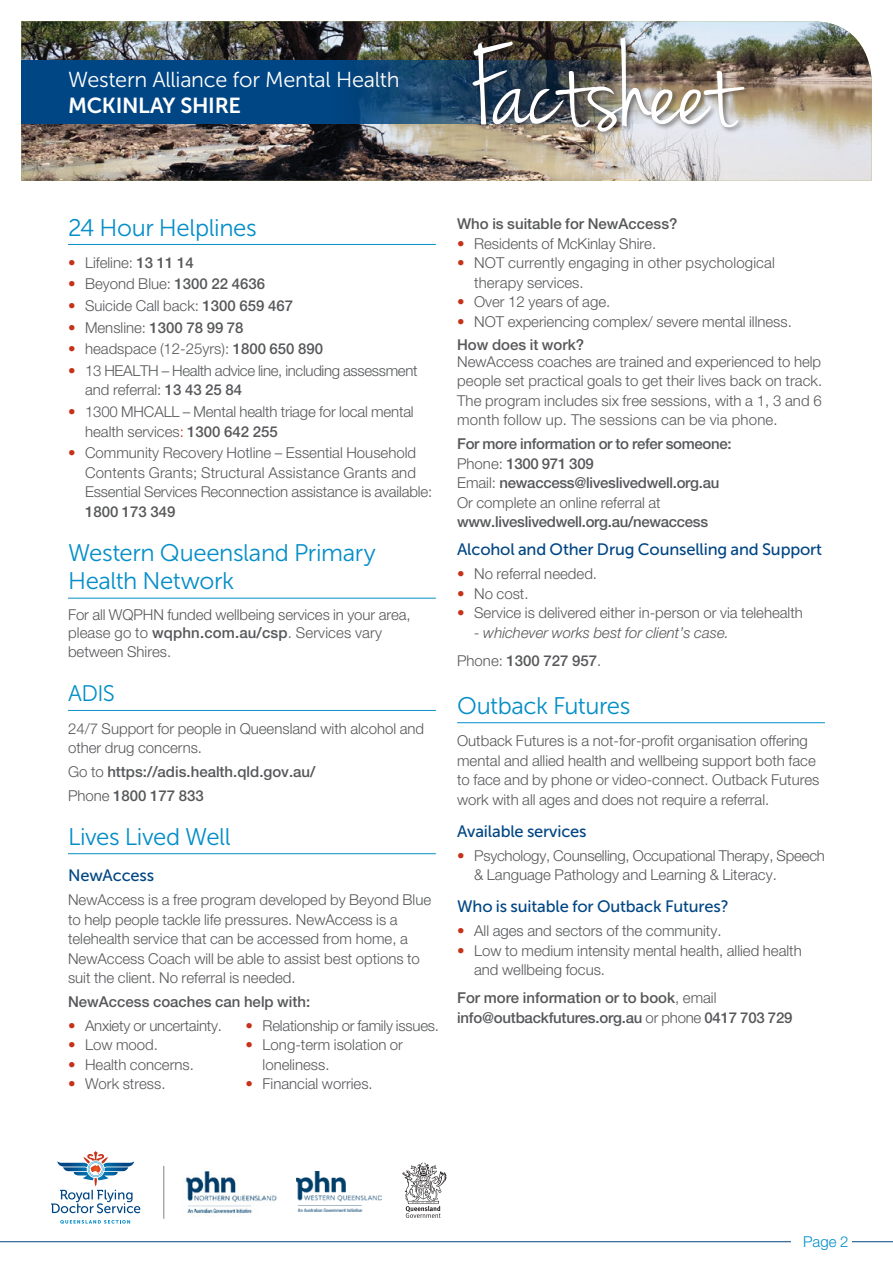
<style>
.page{position:relative;width:893px;height:1263px;background:#fff}
.page>*{position:absolute;margin:0;border:0;box-sizing:border-box;transform-origin:0 0}
.t1{font:120px "Jenna Sue";letter-spacing:-.015em;color:#fff}
.heading_MAIN{font:24px/28.5px "Museo Sans 300";letter-spacing:-.015em;color:#058ec8}
.heading_MAIN-2{font:22.5px "Museo Sans 300";color:#058ec8}
.t2{font:21.6px/26px "Museo Sans 300";letter-spacing:-.015em;color:#fff}
.sub_heading1{font:16.5px "Museo Sans 500";letter-spacing:-.01em;color:#004684}
.body{font:300 15px/19.5px "Helvetica Neue";color:#57585a}
.body-2{font:500 15px/19.5px "Helvetica Neue";letter-spacing:-.015em;color:#57585a}
.body-3{font:300 15px/19.5px "Helvetica Neue";letter-spacing:-.02em;color:#57585a}
.body-4{font:italic 300 15px "Helvetica Neue";color:#57585a}
.body-5{font:300 15px "Helvetica Neue";color:#058ec8}
.s1{font-family:"Museo Sans 700"}
.s2{color:#c5321a}
.s3{font-weight:500}
.s4{font-weight:300;color:#c5321a}
.s5{font-weight:300}
</style>
<div class="page">
<img style="left:21px;top:21px;width:851px;height:160px">
<hr style="left:68px;top:244px;width:368px;height:1px;background:#058ec8">
<hr style="left:68px;top:598px;width:368px;height:1px;background:#058ec8">
<hr style="left:68px;top:710px;width:368px;height:1px;background:#058ec8">
<hr style="left:68px;top:853px;width:368px;height:1px;background:#058ec8">
<svg style="left:21px;top:61px;width:449px;height:63px;background:#06477f"></svg>
<div style="left:470px;top:36px;width:281px;height:102px;background:#231f20;opacity:.55"></div>
<hr style="left:0;top:1241px;width:893px;height:1px;background:#004684">
<div style="left:792px;top:1229px;width:60px;height:23px;background:#fff"></div>
<svg style="left:51px;top:1151px;width:89px;height:62px"></svg>
<svg style="left:60px;top:1220px;width:70px;height:4px"></svg>
<img style="left:185px;top:1171px;width:92px;height:43px">
<img style="left:297px;top:1171px;width:84px;height:41px">
<svg style="left:402px;top:1162px;width:44px;height:56px"></svg>
<hr style="left:163px;top:1166px;width:1px;height:52px;background:#808285">
<hr style="left:457px;top:722px;width:368px;height:1px;background:#058ec8">
<p class="t2" style="left:68px;top:67px;width:333px">Western Alliance for Mental Health<br><span class="s1">MCKINLAY SHIRE</span></p>
<p class="t1" style="left:470px;top:20px;width:268px">Factsheet</p>
<p class="heading_MAIN" style="left:68px;top:213px;width:190px">24 Hour Helplines</p>
<p class="body" style="left:68px;top:252px;width:127px"><span class="s2">•</span> Lifeline: <span class="s3">13 11 14</span></p>
<p class="body" style="left:68px;top:274px;width:199px"><span class="s2">•</span> Beyond Blue: <span class="s3">1300 22 4636</span></p>
<p class="body" style="left:68px;top:296px;width:227px"><span class="s2">•</span> Suicide Call back: <span class="s3">1300 659 467</span></p>
<p class="body-2" style="left:68px;top:317px;width:177px"><span class="s4">•</span> <span class="s5">Mensline:</span> 1300 78 99 78</p>
<p class="body" style="left:68px;top:339px;width:257px"><span class="s2">•</span> headspace (12-25yrs): <span class="s3">1800 650 890</span></p>
<p class="body-3" style="left:85px;top:360px;width:334px;text-indent:-17px"><span class="s2">•</span> 13 HEALTH – Health advice line, including assessment and referral: <span class="s3">13 43 25 84</span></p>
<p class="body" style="left:85px;top:402px;width:330px;text-indent:-17px"><span class="s2">•</span> 1300 MHCALL – Mental health triage for local mental health services<span class="s2">:</span> <span class="s3">1300 642 255</span></p>
<p class="body" style="left:85px;top:443px;width:349px;text-indent:-17px"><span class="s2">•</span> Community Recovery Hotline – Essential Household Contents Grants; Structural Assistance Grants and Essential Services Reconnection assistance is available:<br><span class="s3">1800 173 349</span></p>
<p class="heading_MAIN" style="left:68px;top:538px;width:309px">Western Queensland Primary<br>Health Network</p>
<p class="body" style="left:68px;top:605px;width:344px;line-height:18px">For all WQPHN funded wellbeing services in your area, please go to <span class="s3">wqphn.com.au/csp</span>. Services vary</p>
<p class="body" style="left:68px;top:642px;width:105px">between Shires.</p>
<p class="heading_MAIN-2" style="left:68px;top:682px;width:48px">ADIS</p>
<p class="body" style="left:68px;top:718px;width:358px">24/7 Support for people in Queensland with alcohol and other drug concerns.</p>
<p class="body-2" style="left:68px;top:762px;width:249px"><span class="s5">Go to</span> https://adis.health.qld.gov.au/</p>
<p class="body-2" style="left:68px;top:785px;width:137px"><span class="s5">Phone</span> 1800 177 833</p>
<p class="heading_MAIN" style="left:68px;top:822px;width:164px">Lives Lived Well</p>
<p class="sub_heading1" style="left:68px;top:866px;width:88px">NewAccess</p>
<p class="body" style="left:68px;top:889px;width:365px">NewAccess is a free program developed by Beyond Blue to help people tackle life pressures. NewAccess is a telehealth service that can be accessed from home, a NewAccess Coach will be able to assist best options to suit the client. No referral is needed.</p>
<p class="body-2" style="left:68px;top:991px;width:244px">NewAccess coaches can help with:</p>
<p class="body" style="left:68px;top:1015px;width:155px"><span class="s2">•</span> Anxiety or uncertainty.</p>
<p class="body" style="left:68px;top:1035px;width:92px"><span class="s2">•</span> Low mood.</p>
<p class="body" style="left:68px;top:1054px;width:127px"><span class="s2">•</span> Health concerns.</p>
<p class="body" style="left:68px;top:1074px;width:99px"><span class="s2">•</span> Work stress.</p>
<p class="body" style="left:246px;top:1015px;width:195px"><span class="s2">•</span> Relationship or family issues.</p>
<p class="body" style="left:263px;top:1035px;width:142px;text-indent:-17px"><span class="s2">•</span> Long-term isolation or loneliness.</p>
<p class="body" style="left:246px;top:1074px;width:129px"><span class="s2">•</span> Financial worries.</p>
<p class="body-2" style="left:457px;top:214px;width:222px">Who is suitable for NewAccess?</p>
<p class="body" style="left:457px;top:233px;width:201px"><span class="s2">•</span> Residents of McKinlay Shire.</p>
<p class="body" style="left:474px;top:253px;width:302px;text-indent:-17px"><span class="s2">•</span> NOT currently engaging in other psychological therapy services.</p>
<p class="body" style="left:457px;top:292px;width:155px"><span class="s2">•</span> Over 12 years of age.</p>
<p class="body" style="left:457px;top:311px;width:336px"><span class="s2">•</span> NOT experiencing complex/ severe mental illness.</p>
<p class="body-2" style="left:457px;top:335px;width:129px">How does it work?</p>
<p class="body" style="left:457px;top:351px;width:367px;text-align:justify">NewAccess coaches are trained and experienced to help people set practical goals to get their lives back on track.<br>The program includes six free sessions, with a 1, 3 and 6 month follow up. The sessions can be via phone.</p>
<p class="body-2" style="left:457px;top:434px;width:276px">For more information or to refer someone:</p>
<p class="body-2" style="left:457px;top:453px;width:264px"><span class="s5">Phone:</span> 1300 971 309<br><span class="s5">Email:</span> newaccess@liveslivedwell.org.au <span class="s5">Or complete an online referral at </span>www.liveslivedwell.org.au/newaccess</p>
<p class="sub_heading1" style="left:457px;top:540px;width:367px">Alcohol and Other Drug Counselling and Support</p>
<p class="body" style="left:457px;top:564px;width:141px"><span class="s2">•</span> No referral needed.</p>
<p class="body" style="left:457px;top:583px;width:73px"><span class="s2">•</span> No cost.</p>
<p class="body" style="left:457px;top:603px;width:347px"><span class="s2">•</span> Service is delivered either in-person or via telehealth</p>
<p class="body-4" style="left:474px;top:623px;width:256px">- whichever works best for client’s case.</p>
<p class="body-2" style="left:457px;top:650px;width:146px"><span class="s5">Phone:</span> 1300 727 957<span class="s5">.</span></p>
<p class="heading_MAIN" style="left:457px;top:691px;width:175px">Outback Futures</p>
<p class="body" style="left:457px;top:731px;width:364px">Outback Futures is a not-for-profit organisation offering mental and allied health and wellbeing support both face to face and by phone or video-connect. Outback Futures work with all ages and does not require a referral.</p>
<p class="sub_heading1" style="left:457px;top:822px;width:131px">Available services</p>
<p class="body" style="left:474px;top:845px;width:352px;text-indent:-17px"><span class="s2">•</span> Psychology, Counselling, Occupational Therapy, Speech &amp; Language Pathology and Learning &amp; Literacy.</p>
<p class="sub_heading1" style="left:457px;top:897px;width:273px">Who is suitable for Outback Futures?</p>
<p class="body" style="left:457px;top:921px;width:266px"><span class="s2">•</span> All ages and sectors of the community.</p>
<p class="body" style="left:474px;top:940px;width:329px;text-indent:-17px"><span class="s2">•</span> Low to medium intensity mental health, allied health and wellbeing focus.</p>
<p class="body-2" style="left:457px;top:988px;width:337px">For more information or to book<span class="s5">, email </span>info@outbackfutures.org.au <span class="s5">or phone</span> 0417 703 729</p>
<p class="body-5" style="left:803px;top:1233px;width:47px">Page 2</p>
</div>
